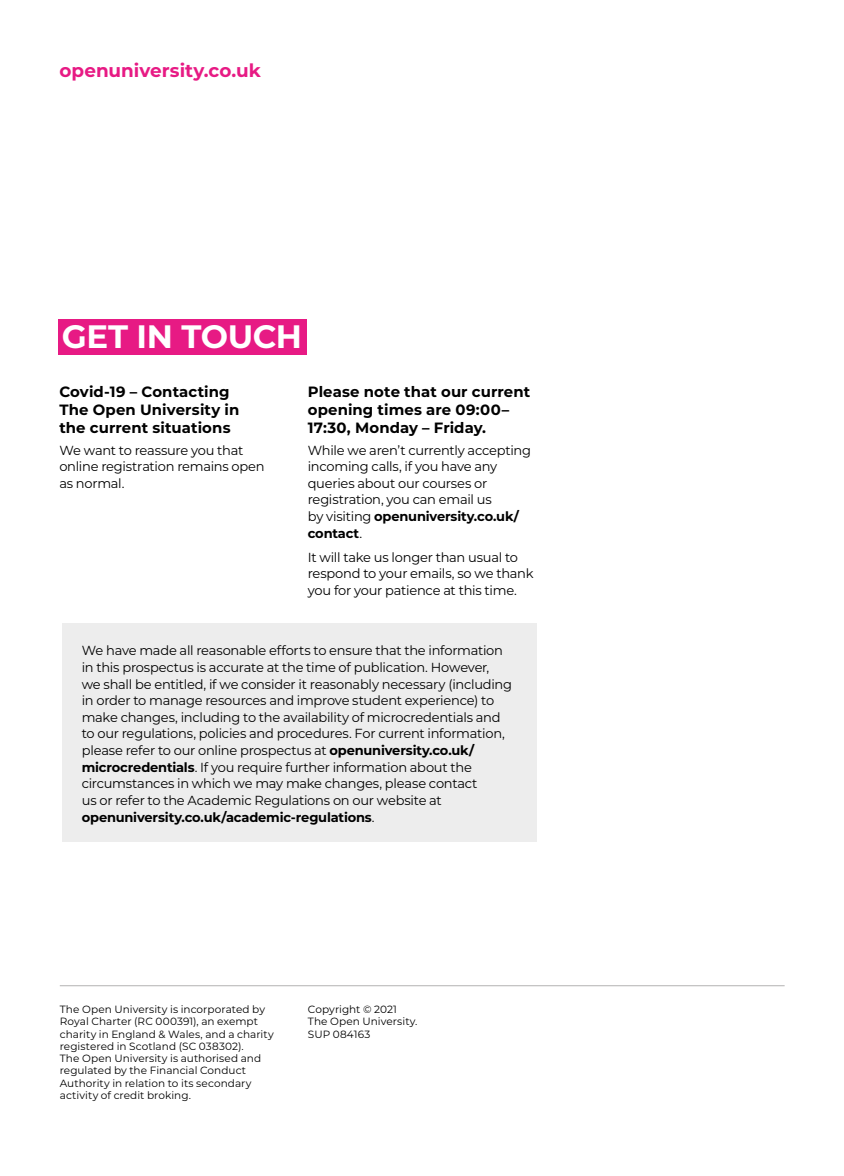
<style>
.page{position:relative;width:844px;height:1176px;background:#fff}
.page>*{position:absolute;margin:0;border:0;box-sizing:border-box;transform-origin:0 0}
.PAGE_TITLE_ORANGE_HI{font:700 32.38px "Montserrat";letter-spacing:-.01em;color:#fff}
.SUBHEAD_Black_10_5{font:700 18.38px "Montserrat";color:#e71a84}
.SUBHEAD_8_5pt{font:700 14.88px/17.8px "Montserrat";letter-spacing:.005em;color:#000}
.BODY_7_5_10_3{font:13.12px/16.6px "Montserrat";letter-spacing:-.02em;color:#000}
.t1{font:10.5px/12.2px "Montserrat";letter-spacing:.005em;color:#000}
.s1{font-weight:700}
</style>
<div class="page">
<hr style="left:60px;top:985px;width:724px;height:1px;background:#b3b2b2">
<div style="left:58px;top:319px;width:248px;height:35px;background:#e71a84"></div>
<div style="left:62px;top:623px;width:474px;height:218px;background:#ededed"></div>
<p class="SUBHEAD_Black_10_5" style="left:60px;top:58px;width:203px">openuniversity.co.uk</p>
<p class="PAGE_TITLE_ORANGE_HI" style="left:62px;top:313px;width:242px">GET IN TOUCH</p>
<p class="SUBHEAD_8_5pt" style="left:59px;top:382px;width:181px">Covid-19 – Contacting<br>The Open University in the current situations</p>
<p class="BODY_7_5_10_3" style="left:59px;top:441px;width:207px">We want to reassure you that online registration remains open as normal.</p>
<p class="SUBHEAD_8_5pt" style="left:308px;top:382px;width:224px">Please note that our current opening times are 09:00–<br>17:30, Monday – Friday.</p>
<p class="BODY_7_5_10_3" style="left:308px;top:441px;width:225px">While we aren’t currently accepting incoming calls, if you have any queries about our courses or registration, you can email us<br>by visiting <span class="s1">openuniversity.co.uk/ contact</span>.</p>
<p class="BODY_7_5_10_3" style="left:308px;top:548px;width:227px">It will take us longer than usual to respond to your emails, so we thank you for your patience at this time.</p>
<p class="BODY_7_5_10_3" style="left:82px;top:642px;width:431px">We have made all reasonable efforts to ensure that the information in this prospectus is accurate at the time of publication. However,<br>we shall be entitled, if we consider it reasonably necessary (including in order to manage resources and improve student experience) to make changes, including to the availability of microcredentials and to our regulations, policies and procedures. For current information, please refer to our online prospectus at <span class="s1">openuniversity.co.uk/ microcredentials</span>. If you require further information about the circumstances in which we may make changes, please contact<br>us or refer to the Academic Regulations on our website at <span class="s1">openuniversity.co.uk/academic-regulations</span>.</p>
<p class="t1" style="left:60px;top:1003px;width:215px">The Open University is incorporated by Royal Charter (RC 000391), an exempt charity in England &amp; Wales, and a charity registered in Scotland (SC 038302).<br>The Open University is authorised and regulated by the Financial Conduct Authority in relation to its secondary activity of credit broking.</p>
<p class="t1" style="left:308px;top:1003px;width:111px">Copyright © 2021<br>The Open University.<br>SUP 084163</p>
</div>
